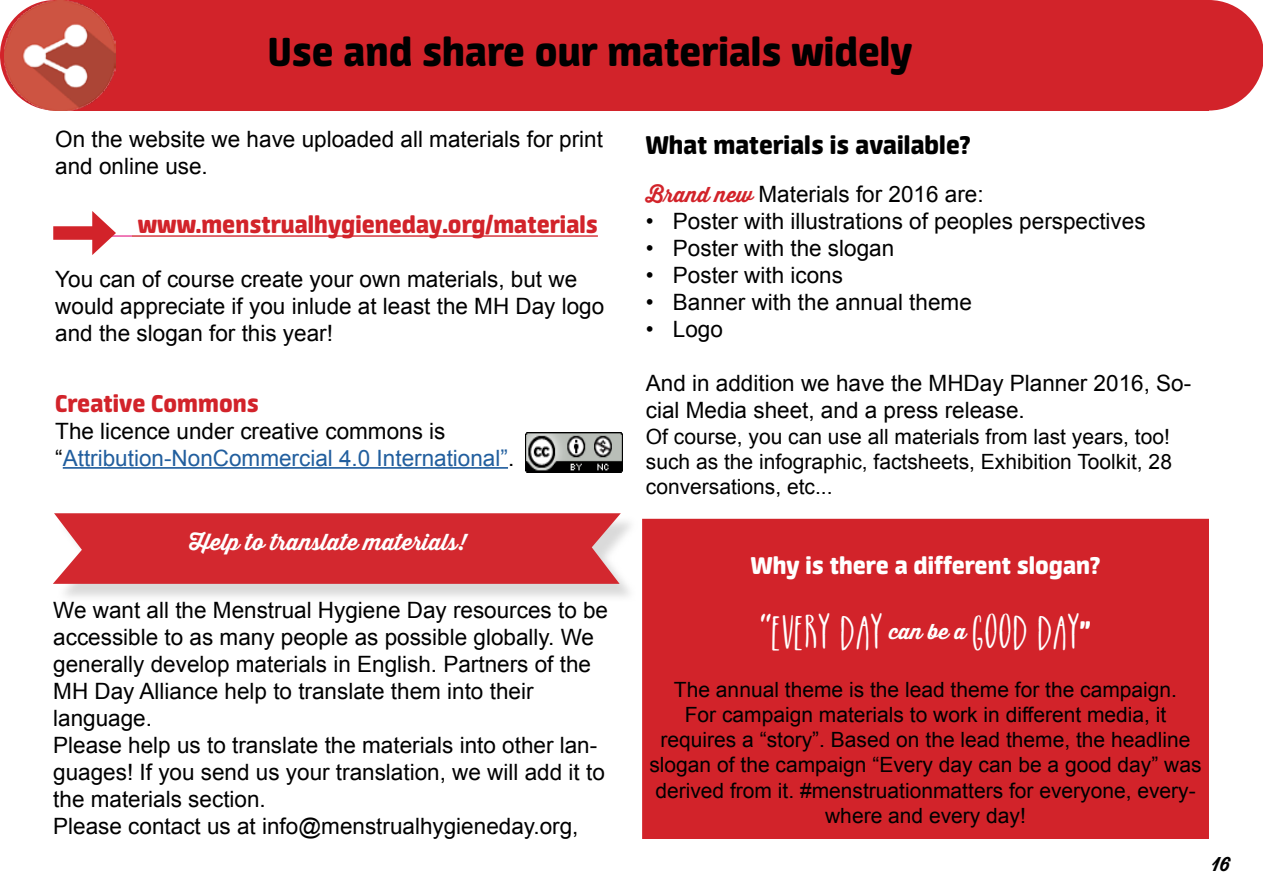
<style>
.page{position:relative;width:1263px;height:893px;background:#fff}
.page>*{position:absolute;margin:0;border:0;box-sizing:border-box;transform-origin:0 0}
.t1{font:800 45px "Neuron";color:#000}
.t2{font:800 28.5px "Neuron";color:#000}
.t3{font:800 27px "Neuron";color:#d2232a}
.t4{font:800 27px "Neuron";color:#fff}
.t5{font:27px "Supernova";color:#fff}
.t6{font:22.5px/27px "Arial";color:#000}
.t7{font:22.5px/27px "Arial";color:#215e9e}
.t8{font:700 22.5px "Thirsty Script";color:#fff}
.t9{font:21px/25.2px "Arial";color:#000;text-align:center}
.t10{font:700 19.5px "Thirsty Script";color:#000}
.s1{color:#000}
.s2{font-family:"Thirsty Script";font-weight:700;font-size:21px;color:#d2232a}
.s3{font-family:"Thirsty Script";font-weight:700;font-size:21px}
.s4{font-family:"Neuron";font-weight:800}
</style>
<div class="page">
<div style="left:56px;top:0;width:1153px;height:111px;background:#d2232a"></div>
<svg style="left:1209px;top:0;width:54px;height:111px"></svg>
<hr style="left:79px;top:235px;width:53px;height:2px;background:#e83d96">
<hr style="left:132px;top:235px;width:466px;height:2px;background:#d2232a">
<div style="left:57px;top:515px;width:581px;height:87px;background:#ccc;opacity:.75"></div>
<svg style="left:53px;top:513px;width:568px;height:71px;background:#d4333a"></svg>
<img style="left:4px;top:0;width:112px;height:111px">
<hr style="left:63px;top:467px;width:445px;height:2px;background:#215e9e">
<div style="left:53px;top:226px;width:49px;height:14px;background:#d2232a"></div>
<svg style="left:92px;top:211px;width:24px;height:44px"></svg>
<img style="left:525px;top:432px;width:97px;height:40px">
<div style="left:644px;top:520px;width:563px;height:317px;background:#d2232a"></div>
<div style="left:642px;top:519px;width:567px;height:320px;border:3px solid #d2232a"></div>
<h1 class="t1" style="left:268px;top:25px;width:646px">Use and share our materials widely</h1>
<p class="t6" style="left:55px;top:126px;width:549px">On the website we have uploaded all materials for print and online use.</p>
<p class="t3" style="left:138px;top:209px;width:462px">www.menstrualhygieneday.org/materials</p>
<p class="t6" style="left:55px;top:266px;width:550px">You can of course create your own materials, but we would appreciate if you inlude at least the MH Day logo and the slogan for this year!</p>
<p class="t3" style="left:55px;top:387px;width:205px">Creative Commons</p>
<p class="t7" style="left:55px;top:417px;width:460px"><span class="s1">The licence under creative commons is “</span>Attribution-NonCommercial 4.0 International”<span class="s1">.</span></p>
<p class="t8" style="left:189px;top:525px;width:278px">Help to translate materials!</p>
<p class="t6" style="left:53px;top:597px;width:556px">We want all the Menstrual Hygiene Day resources to be accessible to as many people as possible globally. We generally develop materials in English. Partners of the MH Day Alliance help to translate them into their language.<br>Please help us to translate the materials into other lan&shy;guages! If you send us your translation, we will add it to the materials section.<br>Please contact us at info@menstrualhygieneday.org,</p>
<p class="t2" style="left:646px;top:128px;width:326px">What materials is available?</p>
<p class="t6" style="left:646px;top:181px;width:339px"><span class="s2">Brand new</span> Materials for 2016 are:</p>
<p class="t6" style="left:646px;top:208px;width:501px">• Poster with illustrations of peoples perspectives</p>
<p class="t6" style="left:646px;top:235px;width:250px">• Poster with the slogan</p>
<p class="t6" style="left:646px;top:262px;width:199px">• Poster with icons</p>
<p class="t6" style="left:646px;top:289px;width:327px">• Banner with the annual theme</p>
<p class="t6" style="left:646px;top:316px;width:79px">• Logo</p>
<p class="t6" style="left:646px;top:370px;width:547px">And in addition we have the MHDay Planner 2016, So&shy;cial Media sheet, and a press release.</p>
<p class="t9" style="left:646px;top:424px;width:528px;text-align:justify">Of course, you can use all materials from last years, too! such as the infographic, factsheets, Exhibition Toolkit, 28 conversations, etc...</p>
<p class="t4" style="left:751px;top:550px;width:351px">Why is there a different slogan?</p>
<p class="t5" style="left:760px;top:614px;width:332px">“EVERY DAY <span class="s3">can be a</span> GOOD DAY<span class="s4">”</span></p>
<p class="t9" style="left:649px;top:677px;width:554px">The annual theme is the lead theme for the campaign.<br>For campaign materials to work in different media, it requires a “story”. Based on the lead theme, the headline slogan of the campaign “Every day can be a good day” was derived from it. #menstruationmatters for everyone, every&shy;where and every day!</p>
<p class="t10" style="left:1212px;top:850px;width:20px">16</p>
</div>
